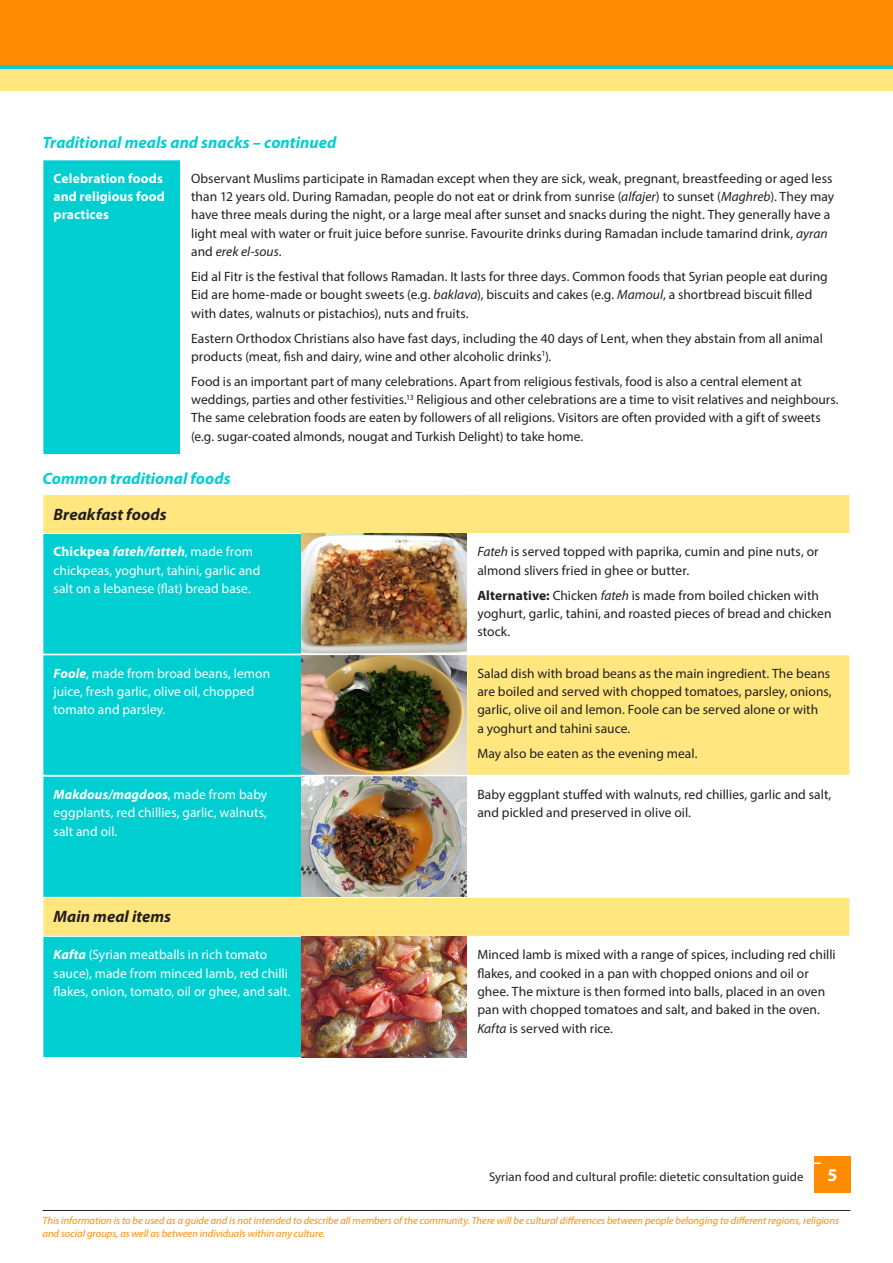
<style>
.page{position:relative;width:893px;height:1263px;background:#fff}
.page>*{position:absolute;margin:0;border:0;box-sizing:border-box;transform-origin:0 0}
.t1{font:700 18px "Myriad Pro";color:#fff}
.Head_C{font:italic 700 16.5px "Myriad Pro";letter-spacing:.005em;color:#00ced1}
.Head_C-2{font:italic 700 16.5px "Myriad Pro";letter-spacing:.005em;color:#231f20}
.Table_Text{font:13.5px/18.3px "Myriad Pro";color:#231f20}
.Table_Head{font:13.5px/18.3px "Myriad Pro";letter-spacing:.005em;color:#fff}
.Table_Head-2{font:700 13.5px/18.3px "Myriad Pro";letter-spacing:.01em;color:#fff}
.t2{font:12.75px "Myriad Pro";letter-spacing:.005em;color:#231f20}
.t3{font:italic 10.5px/12.6px "Myriad Pro";color:#ff8c00}
.s1{font-style:italic}
.s2{font-weight:700}
.s3{font-weight:700;font-style:italic}
</style>
<div class="page">
<hr style="left:43px;top:1210px;width:807px;height:1px;background:#231f20">
<div style="left:814px;top:1157px;width:36px;height:36px;background:#ff8c00"></div>
<div style="left:0;top:0;width:893px;height:70px;background:#ff8c00"></div>
<svg style="left:0;top:65px;width:893px;height:5px;background:#33d2c0"></svg>
<div style="left:0;top:70px;width:893px;height:21px;background:#ffe67e"></div>
<div style="left:43px;top:160px;width:138px;height:295px;background:#00ced1"></div>
<hr style="left:43px;top:160px;width:1px;height:294px;background:#fff">
<hr style="left:180px;top:160px;width:1px;height:294px;background:#fff">
<hr style="left:43px;top:454px;width:138px;height:1px;background:#fff">
<svg style="left:44px;top:495px;width:805px;height:441px;fill:#ffe67e"></svg>
<svg style="left:44px;top:534px;width:258px;height:523px;background:#13cfcb"></svg>
<hr style="left:43px;top:533px;width:259px;height:1px;background:#fff">
<hr style="left:302px;top:533px;width:165px;height:1px;background:#fff">
<hr style="left:467px;top:533px;width:382px;height:1px;background:#fff">
<hr style="left:43px;top:776px;width:259px;height:1px;background:#fff">
<hr style="left:467px;top:776px;width:382px;height:1px;background:#fff">
<hr style="left:43px;top:897px;width:259px;height:1px;background:#fff">
<hr style="left:302px;top:897px;width:165px;height:1px;background:#fff">
<hr style="left:467px;top:897px;width:382px;height:1px;background:#fff">
<hr style="left:43px;top:936px;width:259px;height:1px;background:#fff">
<img style="left:302px;top:534px;width:165px;height:363px">
<img style="left:302px;top:937px;width:165px;height:120px">
<hr style="left:43px;top:654px;width:807px;height:1px;background:#fff">
<hr style="left:43px;top:775px;width:807px;height:1px;background:#fff">
<hr style="left:13px;top:1162px;width:808px;height:2px;background:#fff">
<p class="Head_C" style="left:43px;top:134px;width:295px">Traditional meals and snacks – continued</p>
<p class="Table_Head-2" style="left:54px;top:169px;width:113px">Celebration foods and religious food practices</p>
<p class="Table_Text" style="left:191px;top:169px;width:644px">Observant Muslims participate in Ramadan except when they are sick, weak, pregnant, breastfeeding or aged less than 12 years old. During Ramadan, people do not eat or drink from sunrise (<span class="s1">alfajer</span>) to sunset (<span class="s1">Maghreb</span>). They may have three meals during the night, or a large meal after sunset and snacks during the night. They generally have a light meal with water or fruit juice before sunrise. Favourite drinks during Ramadan include tamarind drink, <span class="s1">ayran </span>and <span class="s1">erek el-sous</span>.</p>
<p class="Table_Text" style="left:191px;top:267px;width:638px">Eid al Fitr is the festival that follows Ramadan. It lasts for three days. Common foods that Syrian people eat during<br>Eid are home-made or bought sweets (e.g. <span class="s1">baklava</span>), biscuits and cakes (e.g. <span class="s1">Mamoul</span>, a shortbread biscuit filled with dates, walnuts or pistachios), nuts and fruits.</p>
<p class="Table_Text" style="left:191px;top:329px;width:633px">Eastern Orthodox Christians also have fast days, including the 40 days of Lent, when they abstain from all animal products (meat, fish and dairy, wine and other alcoholic drinks<sup>1</sup>).</p>
<p class="Table_Text" style="left:191px;top:372px;width:649px">Food is an important part of many celebrations. Apart from religious festivals, food is also a central element at weddings, parties and other festivities.<sup>13</sup> Religious and other celebrations are a time to visit relatives and neighbours.<br>The same celebration foods are eaten by followers of all religions. Visitors are often provided with a gift of sweets (e.g. sugar-coated almonds, nougat and Turkish Delight) to take home.</p>
<p class="Head_C" style="left:43px;top:469px;width:190px">Common traditional foods</p>
<p class="Head_C-2" style="left:54px;top:505px;width:115px">Breakfast foods</p>
<p class="Table_Head" style="left:54px;top:542px;width:208px"><span class="s2">Chickpea</span> <span class="s3">fateh/fatteh</span>, made from chickpeas, yoghurt, tahini, garlic and salt on a lebanese (flat) bread base.</p>
<p class="Table_Text" style="left:477px;top:542px;width:343px"><span class="s1">Fateh</span> is served topped with paprika, cumin and pine nuts, or almond slivers fried in ghee or butter.</p>
<p class="Table_Text" style="left:477px;top:586px;width:356px"><span class="s2">Alternative:</span> Chicken <span class="s1">fateh</span> is made from boiled chicken with yoghurt, garlic, tahini, and roasted pieces of bread and chicken stock.</p>
<p class="Table_Head" style="left:54px;top:664px;width:218px"><span class="s3">Foole</span>, made from broad beans, lemon juice, fresh garlic, olive oil, chopped tomato and parsley.</p>
<p class="Table_Text" style="left:477px;top:664px;width:356px">Salad dish with broad beans as the main ingredient. The beans are boiled and served with chopped tomatoes, parsley, onions, garlic, olive oil and lemon. Foole can be served alone or with<br>a yoghurt and tahini sauce.</p>
<p class="Table_Text" style="left:477px;top:744px;width:222px">May also be eaten as the evening meal.</p>
<p class="Table_Head" style="left:54px;top:785px;width:215px;text-align:justify"><span class="s3">Makdous/magdoos</span>, made from baby eggplants, red chillies, garlic, walnuts, salt and oil.</p>
<p class="Table_Text" style="left:477px;top:785px;width:355px">Baby eggplant stuffed with walnuts, red chillies, garlic and salt, and pickled and preserved in olive oil.</p>
<p class="Head_C-2" style="left:54px;top:908px;width:119px">Main meal items</p>
<p class="Table_Head" style="left:54px;top:945px;width:238px"><span class="s3">Kafta</span> (Syrian meatballs in rich tomato sauce), made from minced lamb, red chilli flakes, onion, tomato, oil or ghee, and salt.</p>
<p class="Table_Text" style="left:477px;top:945px;width:360px">Minced lamb is mixed with a range of spices, including red chilli flakes, and cooked in a pan with chopped onions and oil or ghee. The mixture is then formed into balls, placed in an oven pan with chopped tomatoes and salt, and baked in the oven.<br><span class="s1">Kafta</span> is served with rice.</p>
<p class="t2" style="left:489px;top:1169px;width:316px">Syrian food and cultural profile: dietetic consultation guide</p>
<h1 class="t1" style="left:827px;top:1163px;width:11px">5</h1>
<p class="t3" style="left:43px;top:1214px;width:798px">This information is to be used as a guide and is not intended to describe all members of the community. There will be cultural differences between people belonging to different regions, religions and social groups, as well as between individuals within any culture.</p>
</div>
